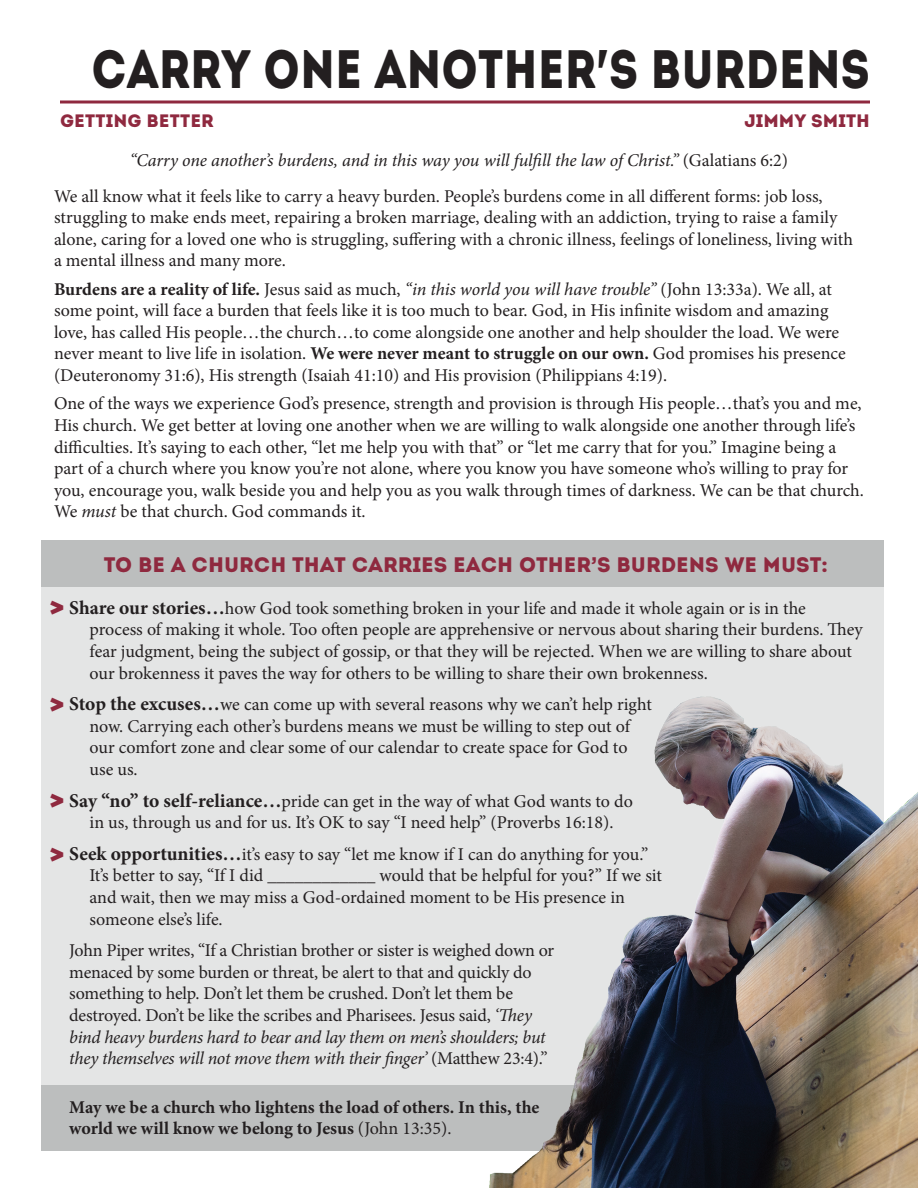
<style>
.page{position:relative;width:918px;height:1188px;background:#fff}
.page>*{position:absolute;margin:0;border:0;box-sizing:border-box;transform-origin:0 0}
.t1{font:54px "Intro";color:#231f20;scale:.83 1}
.t2{font:25.5px "The Bold Font";color:#8f293f}
.t3{font:21px "Intro";color:#8f293f}
.t4{font:18px/21.6px "Minion Pro";letter-spacing:-.005em;color:#231f20}
.t5{font:700 18px/21.6px "Minion Pro";color:#231f20}
.t6{font:italic 18px "Minion Pro";letter-spacing:-.005em;color:#231f20}
.t7{font:18px "Intro";color:#8f293f}
.s1{font-family:"Gotham";font-weight:700}
.s2{font-style:normal}
.s3{font-weight:700}
.s4{font-style:italic}
.s5{font-weight:700;font-size:19.5px}
.s6{font-weight:400}
</style>
<div class="page">
<div style="left:41px;top:540px;width:842px;height:611px;background:#e4e5e5"></div>
<div style="left:41px;top:540px;width:842px;height:46px;background:#bcbebe"></div>
<div style="left:41px;top:1085px;width:842px;height:66px;background:#bcbebe"></div>
<svg style="left:60px;top:100px;width:810px;height:4px;background:#aa5e6e"></svg>
<img style="left:489px;top:677px;width:429px;height:511px">
<p class="t1" style="left:91px;top:37px;width:940px">CARRY ONE ANOTHER<span class="s1">'</span>S BURDENS</p>
<p class="t7" style="left:60px;top:110px;width:155px">GETTING BETTER</p>
<p class="t7" style="left:744px;top:110px;width:127px">JIMMY SMITH</p>
<p class="t6" style="left:130px;top:148px;width:660px">“Carry one another’s burdens, and in this way you will fulfill the law of Christ.” <span class="s2">(Galatians 6:2)</span></p>
<p class="t4" style="left:54px;top:185px;width:801px">We all know what it feels like to carry a heavy burden. People’s burdens come in all different forms: job loss, struggling to make ends meet, repairing a broken marriage, dealing with an addiction, trying to raise a family alone, caring for a loved one who is struggling, suffering with a chronic illness, feelings of loneliness, living with a mental illness and many more.</p>
<p class="t4" style="left:54px;top:278px;width:793px"><span class="s3">Burdens are a reality of life.</span> Jesus said as much, <span class="s4">“in this world you will have trouble”</span> (John 13:33a). We all, at some point, will face a burden that feels like it is too much to bear. God, in His infinite wisdom and amazing love, has called His people…the church…to come alongside one another and help shoulder the load. We were never meant to live life in isolation. <span class="s3">We were never meant to struggle on our own.</span> God promises his presence (Deuteronomy 31:6), His strength (Isaiah 41:10) and His provision (Philippians 4:19).</p>
<p class="t4" style="left:54px;top:393px;width:812px">One of the ways we experience God’s presence, strength and provision is through His people…that’s you and me, His church. We get better at loving one another when we are willing to walk alongside one another through life’s difficulties. It’s saying to each other, “let me help you with that” or “let me carry that for you.” Imagine being a part of a church where you know you’re not alone, where you know you have someone who’s willing to pray for you, encourage you, walk beside you and help you as you walk through times of darkness. We can be that church.<br>We <span class="s4">must</span> be that church. God commands it.</p>
<p class="t3" style="left:104px;top:552px;width:726px">TO BE A CHURCH THAT CARRIES EACH OTHER<span class="s1">’</span>S BURDENS WE MUST:</p>
<p class="t4" style="left:90px;top:597px;width:775px;text-indent:-20px"><span class="s5">Share our stories…</span>how God took something broken in your life and made it whole again or is in the process of making it whole. Too often people are apprehensive or nervous about sharing their burdens. They fear judgment, being the subject of gossip, or that they will be rejected. When we are willing to share about our brokenness it paves the way for others to be willing to share their own brokenness.</p>
<p class="t4" style="left:90px;top:694px;width:564px;text-indent:-20px"><span class="s5">Stop the excuses…</span>we can come up with several reasons why we can’t help right now. Carrying each other’s burdens means we must be willing to step out of our comfort zone and clear some of our calendar to create space for God to use us.</p>
<p class="t4" style="left:69px;top:790px;width:565px;text-align:center"><span class="s5">Say “no” to self-reliance…</span>pride can get in the way of what God wants to do in us, through us and for us. It’s OK to say “I need help” (Proverbs 16:18).</p>
<p class="t4" style="left:90px;top:843px;width:574px;text-indent:-20px"><span class="s5">Seek opportunities…</span>it’s easy to say “let me know if I can do anything for you.” It’s better to say, “If I did ____________ would that be helpful for you?” If we sit and wait, then we may miss a God-ordained moment to be His presence in someone else’s life.</p>
<p class="t4" style="left:69px;top:940px;width:486px">John Piper writes, “If a Christian brother or sister is weighed down or menaced by some burden or threat, be alert to that and quickly do something to help. Don’t let them be crushed. Don’t let them be destroyed. Don’t be like the scribes and Pharisees. Jesus said, <span class="s4">‘They bind heavy burdens hard to bear and lay them on men’s shoulders; but they themselves will not move them with their finger’</span> (Matthew 23:4).”</p>
<p class="t5" style="left:69px;top:1096px;width:472px">May we be a church who lightens the load of others. In this, the world we will know we belong to Jesus <span class="s6">(John 13:35).</span></p>
<p class="t2" style="left:49px;top:592px;width:17px">&gt;</p>
<p class="t2" style="left:49px;top:689px;width:17px">&gt;</p>
<p class="t2" style="left:49px;top:785px;width:17px">&gt;</p>
<p class="t2" style="left:49px;top:839px;width:17px">&gt;</p>
</div>
